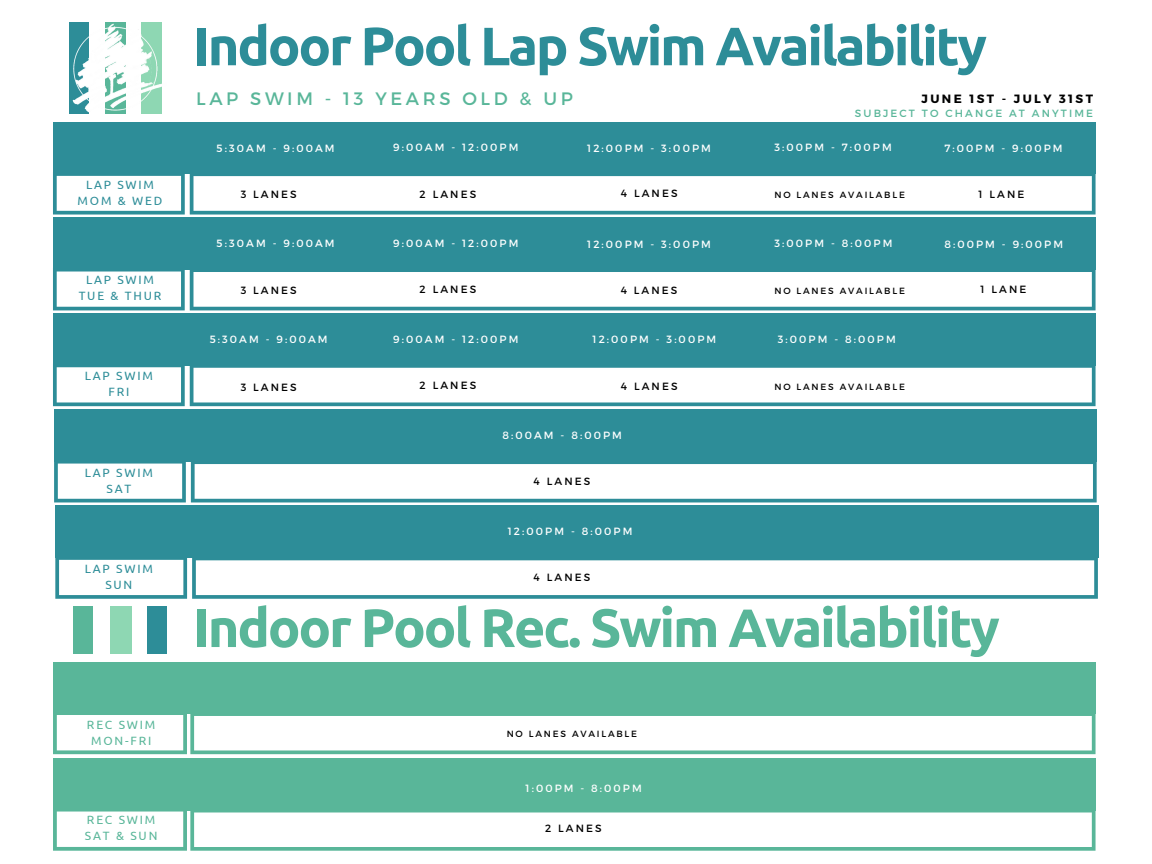
<style>
.page{position:relative;width:1152px;height:864px;background:#fff}
.page>*{position:absolute;margin:0;border:0;box-sizing:border-box;transform-origin:0 0}
.t1{font:700 54px "Ubuntu";letter-spacing:-.04em;color:#59b699}
.t2{font:700 54px "Ubuntu";letter-spacing:-.04em;color:#2d8d98}
.t3{font:18px "Montserrat";letter-spacing:.2em;color:#59b699}
.t4{font:12px/16px "Ubuntu";letter-spacing:.15em;color:#2d8d98;text-align:center}
.t5{font:12px/16px "Ubuntu";letter-spacing:.15em;color:#59b699;text-align:center}
.t6{font:700 12px "Montserrat";letter-spacing:.2em;color:#000}
.t7{font:12px "Montserrat";letter-spacing:.2em;color:#fff}
.t8{font:10.5px "Montserrat";letter-spacing:.2em;color:#fff}
.t9{font:10.5px "Montserrat";letter-spacing:.2em;color:#000}
.t10{font:10.5px "Montserrat";letter-spacing:.2em;color:#59b699}
.t11{font:9px "Montserrat";letter-spacing:.2em;color:#000}
</style>
<div class="page">
<div style="left:70px;top:23px;width:19px;height:91px;background:#2d8d98"></div>
<div style="left:106px;top:23px;width:19px;height:91px;background:#59b699"></div>
<div style="left:142px;top:23px;width:19px;height:91px;background:#8ed7b3"></div>
<div style="left:53px;top:122px;width:1043px;height:52px;background:#2d8d98"></div>
<svg style="left:53px;top:174px;width:1043px;height:41px"></svg>
<div style="left:53px;top:218px;width:1043px;height:51px;background:#2d8d98"></div>
<div style="left:53px;top:313px;width:1043px;height:52px;background:#2d8d98"></div>
<div style="left:73px;top:607px;width:19px;height:46px;background:#59b699"></div>
<div style="left:111px;top:607px;width:20px;height:46px;background:#8ed7b3"></div>
<div style="left:147px;top:607px;width:20px;height:46px;background:#2d8d98"></div>
<div style="left:53px;top:662px;width:1043px;height:52px;background:#59b699"></div>
<svg style="left:53px;top:714px;width:1043px;height:40px"></svg>
<img style="left:73px;top:23px;width:89px;height:90px">
<svg style="left:53px;top:269px;width:1043px;height:41px"></svg>
<div style="left:54px;top:410px;width:1043px;height:51px;background:#2d8d98"></div>
<svg style="left:53px;top:365px;width:1043px;height:41px"></svg>
<svg style="left:54px;top:461px;width:1043px;height:41px"></svg>
<div style="left:55px;top:506px;width:1043px;height:52px;background:#2d8d98"></div>
<svg style="left:55px;top:558px;width:1043px;height:41px"></svg>
<div style="left:53px;top:759px;width:1043px;height:51px;background:#59b699"></div>
<svg style="left:53px;top:810px;width:1043px;height:41px"></svg>
<p class="t4" style="left:78px;top:176px;width:86px">LAP SWIM<br>MOM &amp; WED</p>
<p class="t4" style="left:86px;top:272px;width:70px">LAP SWIM</p>
<p class="t4" style="left:79px;top:288px;width:84px">TUE &amp; THUR</p>
<p class="t4" style="left:85px;top:368px;width:70px">LAP SWIM</p>
<p class="t4" style="left:108px;top:384px;width:22px">FRI</p>
<p class="t4" style="left:85px;top:464px;width:70px">LAP SWIM</p>
<p class="t4" style="left:106px;top:480px;width:26px">SAT</p>
<p class="t4" style="left:85px;top:560px;width:70px">LAP SWIM</p>
<p class="t4" style="left:105px;top:576px;width:28px">SUN</p>
<p class="t5" style="left:87px;top:717px;width:70px">REC SWIM<br>MON-FRI</p>
<p class="t5" style="left:87px;top:812px;width:70px">REC SWIM</p>
<p class="t5" style="left:85px;top:828px;width:74px">SAT &amp; SUN</p>
<p class="t2" style="left:193px;top:15px;width:796px">Indoor Pool Lap Swim Availability</p>
<p class="t10" style="left:855px;top:107px;width:240px">SUBJECT TO CHANGE AT ANYTIME</p>
<p class="t3" style="left:196px;top:86px;width:378px">LAP SWIM - 13 YEARS OLD &amp; UP</p>
<p class="t6" style="left:922px;top:91px;width:173px">JUNE 1ST - JULY 31ST</p>
<p class="t8" style="left:217px;top:141px;width:119px">5:30AM - 9:00AM</p>
<p class="t9" style="left:241px;top:187px;width:58px">3 LANES</p>
<p class="t8" style="left:217px;top:237px;width:119px">5:30AM - 9:00AM</p>
<p class="t9" style="left:241px;top:283px;width:58px">3 LANES</p>
<p class="t8" style="left:393px;top:140px;width:127px">9:00AM - 12:00PM</p>
<p class="t9" style="left:420px;top:187px;width:58px">2 LANES</p>
<p class="t8" style="left:587px;top:141px;width:125px">12:00PM - 3:00PM</p>
<p class="t9" style="left:621px;top:186px;width:58px">4 LANES</p>
<p class="t8" style="left:774px;top:140px;width:119px">3:00PM - 7:00PM</p>
<p class="t11" style="left:774px;top:189px;width:132px">NO LANES AVAILABLE</p>
<p class="t8" style="left:944px;top:141px;width:120px">7:00PM - 9:00PM</p>
<p class="t9" style="left:979px;top:187px;width:47px">1 LANE</p>
<p class="t8" style="left:393px;top:236px;width:127px">9:00AM - 12:00PM</p>
<p class="t8" style="left:587px;top:237px;width:125px">12:00PM - 3:00PM</p>
<p class="t8" style="left:774px;top:236px;width:119px">3:00PM - 8:00PM</p>
<p class="t8" style="left:944px;top:237px;width:120px">8:00PM - 9:00PM</p>
<p class="t9" style="left:420px;top:283px;width:58px">2 LANES</p>
<p class="t9" style="left:621px;top:284px;width:58px">4 LANES</p>
<p class="t11" style="left:774px;top:285px;width:132px">NO LANES AVAILABLE</p>
<p class="t9" style="left:981px;top:283px;width:47px">1 LANE</p>
<p class="t8" style="left:210px;top:332px;width:119px">5:30AM - 9:00AM</p>
<p class="t8" style="left:393px;top:332px;width:127px">9:00AM - 12:00PM</p>
<p class="t8" style="left:593px;top:332px;width:125px">12:00PM - 3:00PM</p>
<p class="t8" style="left:778px;top:332px;width:119px">3:00PM - 8:00PM</p>
<p class="t9" style="left:241px;top:380px;width:58px">3 LANES</p>
<p class="t9" style="left:420px;top:379px;width:58px">2 LANES</p>
<p class="t9" style="left:621px;top:380px;width:58px">4 LANES</p>
<p class="t11" style="left:774px;top:381px;width:132px">NO LANES AVAILABLE</p>
<p class="t8" style="left:502px;top:428px;width:121px">8:00AM - 8:00PM</p>
<p class="t9" style="left:534px;top:474px;width:58px">4 LANES</p>
<p class="t8" style="left:508px;top:525px;width:126px">12:00PM - 8:00PM</p>
<p class="t9" style="left:534px;top:570px;width:58px">4 LANES</p>
<p class="t1" style="left:193px;top:597px;width:808px">Indoor Pool Rec. Swim Availability</p>
<p class="t11" style="left:507px;top:728px;width:132px">NO LANES AVAILABLE</p>
<p class="t8" style="left:526px;top:782px;width:118px">1:00PM - 8:00PM</p>
<p class="t9" style="left:545px;top:822px;width:58px">2 LANES</p>
<p class="t7" style="left:509px;top:787px;width:126px">1:00PM - CLOSE</p>
</div>
